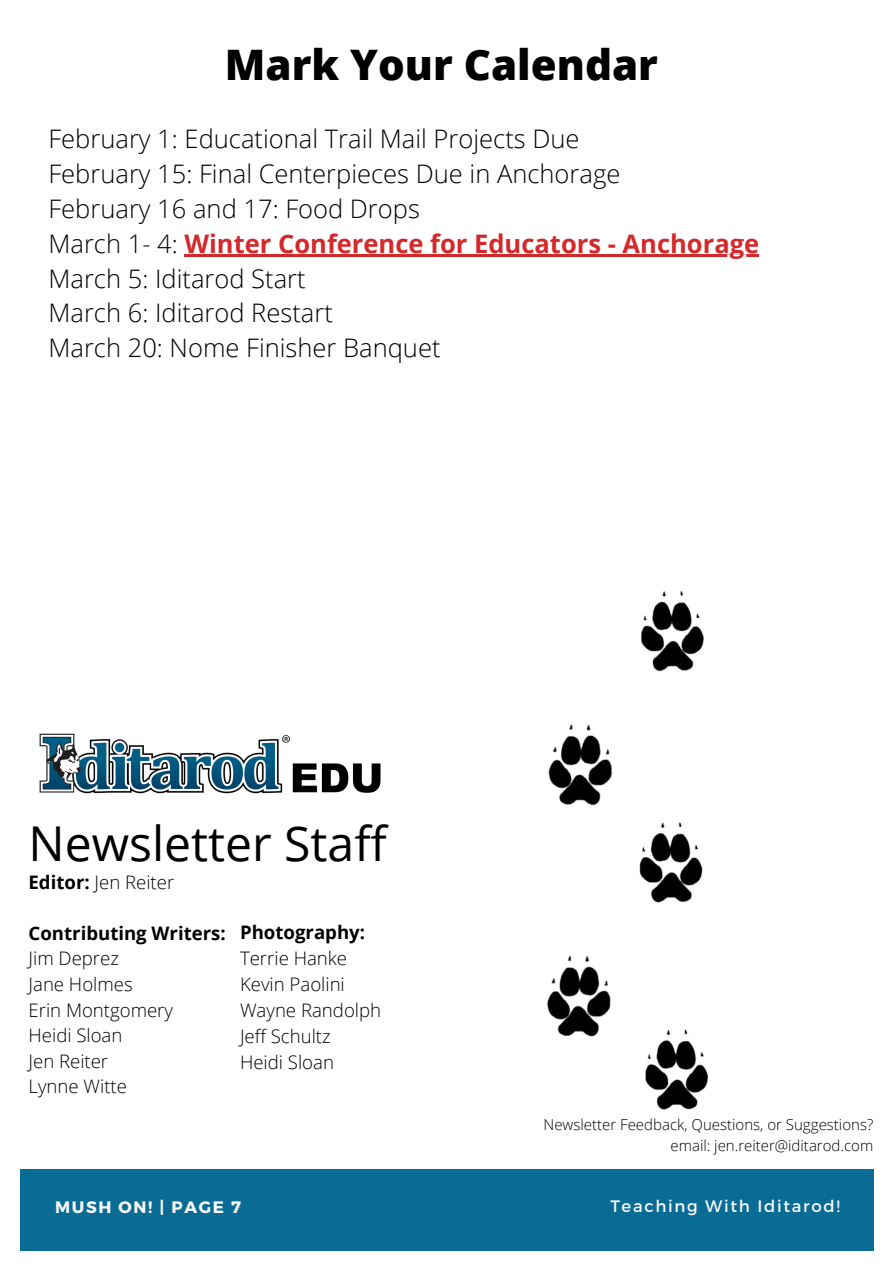
<style>
.page{position:relative;width:894px;height:1264px;background:#fff}
.page>*{position:absolute;margin:0;border:0;box-sizing:border-box;transform-origin:0 0}
.t1{font:48px "Open Sans";color:#000}
.t2{font:800 42px "Open Sans";color:#000}
.t3{font:300 25.5px "Open Sans";color:#000}
.t4{font:700 25.5px "Open Sans";color:#d4282a}
.t5{font:300 18.6px "Open Sans";color:#000}
.t6{font:700 18.6px "Open Sans";color:#000}
.t7{font:16.5px "Montserrat";letter-spacing:.1em;color:#fafafa}
.t8{font:700 16.5px "Montserrat";letter-spacing:.1em;color:#fafafa}
.t9{font:300 15px "Open Sans";color:#000}
.s1{font-weight:300;color:#000}
.s2{font-weight:700}
</style>
<div class="page">
<div style="left:20px;top:1169px;width:853px;height:81px;background:#096c95"></div>
<img style="left:39px;top:733px;width:342px;height:61px">
<img style="left:547px;top:591px;width:162px;height:519px">
<hr style="left:184px;top:255px;width:575px;height:2px;background:#d4282a">
<p class="t2" style="left:225px;top:35px;width:434px">Mark Your Calendar</p>
<p class="t3" style="left:48px;top:121px;width:532px">February 1: Educational Trail Mail Projects Due</p>
<p class="t3" style="left:48px;top:155px;width:573px">February 15: Final Centerpieces Due in Anchorage</p>
<p class="t3" style="left:48px;top:190px;width:373px">February 16 and 17: Food Drops</p>
<p class="t4" style="left:48px;top:225px;width:712px"><span class="s1">March 1- 4:</span> Winter Conference for Educators - Anchorage</p>
<p class="t3" style="left:48px;top:260px;width:259px">March 5: Iditarod Start</p>
<p class="t3" style="left:48px;top:295px;width:286px">March 6: Iditarod Restart</p>
<p class="t3" style="left:48px;top:330px;width:393px">March 20: Nome Finisher Banquet</p>
<p class="t1" style="left:29px;top:809px;width:359px">Newsletter Staff</p>
<p class="t5" style="left:29px;top:868px;width:147px"><span class="s2">Editor:</span> Jen Reiter</p>
<p class="t6" style="left:29px;top:920px;width:199px">Contributing Writers:</p>
<p class="t5" style="left:29px;top:945px;width:92px">Jim Deprez</p>
<p class="t5" style="left:29px;top:971px;width:106px">Jane Holmes</p>
<p class="t5" style="left:29px;top:996px;width:146px">Erin Montgomery</p>
<p class="t5" style="left:29px;top:1022px;width:95px">Heidi Sloan</p>
<p class="t5" style="left:29px;top:1047px;width:81px">Jen Reiter</p>
<p class="t5" style="left:29px;top:1073px;width:100px">Lynne Witte</p>
<p class="t6" style="left:240px;top:919px;width:127px">Photography:</p>
<p class="t5" style="left:240px;top:945px;width:109px">Terrie Hanke</p>
<p class="t5" style="left:240px;top:971px;width:106px">Kevin Paolini</p>
<p class="t5" style="left:240px;top:997px;width:143px">Wayne Randolph</p>
<p class="t5" style="left:240px;top:1023px;width:92px">Jeff Schultz</p>
<p class="t5" style="left:240px;top:1048px;width:95px">Heidi Sloan</p>
<p class="t9" style="left:543px;top:1114px;width:331px">Newsletter Feedback, Questions, or Suggestions?</p>
<p class="t9" style="left:670px;top:1134px;width:204px">email: jen.reiter@iditarod.com</p>
<p class="t8" style="left:55px;top:1196px;width:187px">MUSH ON! | PAGE 7</p>
<p class="t7" style="left:610px;top:1195px;width:231px">Teaching With Iditarod!</p>
</div>
